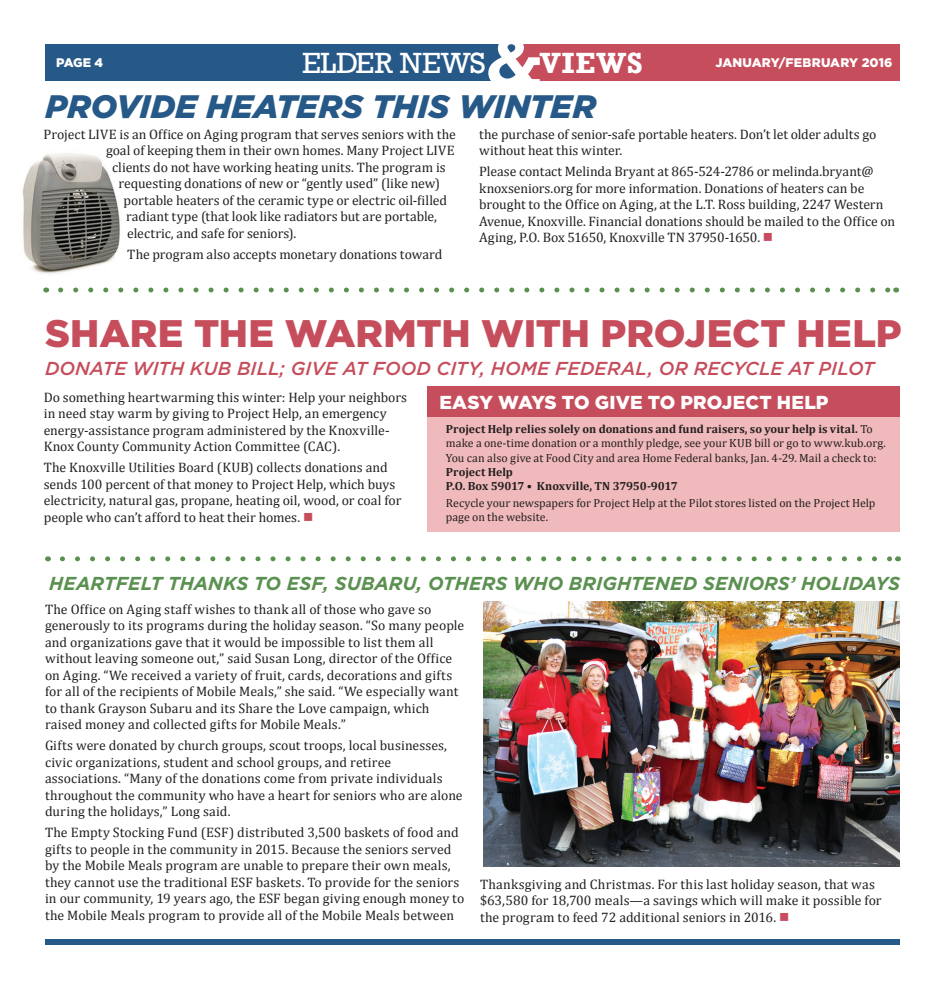
<style>
.page{position:relative;width:945px;height:990px;background:#fff}
.page>*{position:absolute;margin:0;border:0;box-sizing:border-box;transform-origin:0 0}
.Headline{font:900 38.38px "Gotham";color:#c64e5c}
.Headline-2{font:italic 900 32.5px "Gotham";color:#265988}
.t1{font:30px "Rockwell";letter-spacing:-.005em;color:#fff}
.t2{font:700 30px "Rockwell";letter-spacing:.03em;color:#fff}
.Headline-3{font:italic 700 18.75px "Gotham";color:#5b9150}
.Headline-4{font:italic 500 18.75px "Gotham";color:#c64e5c}
.Headline-5{font:900 18.75px "Gotham";color:#fff}
.Body_Copy{font:13.75px/16.5px "Cambria";color:#231f20}
.t3{font:900 12.5px "Gotham";letter-spacing:.01em;color:#fff}
.Contributor_Sponsor{font:11.88px/14.1px "Cambria";color:#231f20}
.s1{color:#c64e5c}
.s2{font-weight:700}
</style>
<div class="page">
<div style="left:45px;top:44px;width:471px;height:37px;background:#265988"></div>
<div style="left:516px;top:44px;width:384px;height:37px;background:#c64e5c"></div>
<svg style="left:488px;top:44px;width:52px;height:37px"></svg>
<div style="left:45px;top:939px;width:855px;height:6px;background:#265988"></div>
<svg style="left:61px;top:288px;width:827px;height:4px"></svg>
<svg style="left:62px;top:556px;width:828px;height:5px"></svg>
<div style="left:428px;top:417px;width:472px;height:115px;background:#f0b9bb"></div>
<div style="left:428px;top:386px;width:472px;height:31px;background:#c64e5c"></div>
<img style="left:22px;top:153px;width:98px;height:121px">
<img style="left:484px;top:601px;width:416px;height:265px">
<p class="t3" style="left:56px;top:55px;width:48px">PAGE 4</p>
<h3 class="t1" style="left:302px;top:45px;width:185px">ELDER NEWS</h3>
<h3 class="t2" style="left:540px;top:45px;width:105px">VIEWS</h3>
<p class="t3" style="left:715px;top:55px;width:179px">JANUARY/FEBRUARY 2016</p>
<p class="Headline-2" style="left:45px;top:87px;width:552px">PROVIDE HEATERS THIS WINTER</p>
<p class="Body_Copy" style="left:44px;top:126px;width:414px">Project LIVE is an Office on Aging program that serves seniors with the</p>
<p class="Body_Copy" style="left:106px;top:142px;width:350px">goal of keeping them in their own homes. Many Project LIVE</p>
<p class="Body_Copy" style="left:112px;top:159px;width:335px">clients do not have working heating units. The program is</p>
<p class="Body_Copy" style="left:119px;top:175px;width:323px">requesting donations of new or “gently used” (like new)</p>
<p class="Body_Copy" style="left:124px;top:192px;width:325px">portable heaters of the ceramic type or electric oil-filled</p>
<p class="Body_Copy" style="left:126px;top:208px;width:313px">radiant type (that look like radiators but are portable,</p>
<p class="Body_Copy" style="left:127px;top:225px;width:171px">electric, and safe for seniors).</p>
<p class="Body_Copy" style="left:127px;top:246px;width:317px">The program also accepts monetary donations toward</p>
<p class="Body_Copy" style="left:479px;top:126px;width:399px">the purchase of senior-safe portable heaters. Don’t let older adults go without heat this winter.</p>
<p class="Body_Copy" style="left:479px;top:163px;width:417px">Please contact Melinda Bryant at 865-524-2786 or melinda.bryant@ knoxseniors.org for more information. Donations of heaters can be brought to the Office on Aging, at the L.T. Ross building, 2247 Western Avenue, Knoxville. Financial donations should be mailed to the Office on Aging, P.O. Box 51650, Knoxville TN 37950-1650. <span class="s1">■</span></p>
<p class="Headline" style="left:45px;top:311px;width:858px">SHARE THE WARMTH WITH PROJECT HELP</p>
<p class="Headline-4" style="left:45px;top:357px;width:831px">DONATE WITH KUB BILL; GIVE AT FOOD CITY, HOME FEDERAL, OR RECYCLE AT PILOT</p>
<p class="Body_Copy" style="left:44px;top:389px;width:365px">Do something heartwarming this winter: Help your neighbors in need stay warm by giving to Project Help, an emergency energy-assistance program administered by the Knoxville-Knox County Community Action Committee (CAC).</p>
<p class="Body_Copy" style="left:44px;top:459px;width:359px">The Knoxville Utilities Board (KUB) collects donations and sends 100 percent of that money to Project Help, which buys electricity, natural gas, propane, heating oil, wood, or coal for people who can’t afford to heat their homes. <span class="s1">■</span></p>
<p class="Headline-5" style="left:439px;top:391px;width:391px">EASY WAYS TO GIVE TO PROJECT HELP</p>
<p class="Contributor_Sponsor" style="left:446px;top:422px;width:442px"><span class="s2">Project Help relies solely on donations and fund raisers, so your help is vital.</span> To make a one-time donation or a monthly pledge, see your KUB bill or go to www.kub.org.<br>You can also give at Food City and area Home Federal banks, Jan. 4-29. Mail a check to:<br><span class="s2">Project Help<br>P.O. Box 59017 • Knoxville, TN 37950-9017</span></p>
<p class="Contributor_Sponsor" style="left:446px;top:496px;width:431px">Recycle your newspapers for Project Help at the Pilot stores listed on the Project Help page on the website.</p>
<p class="Headline-3" style="left:49px;top:572px;width:852px">HEARTFELT THANKS TO ESF, SUBARU, OTHERS WHO BRIGHTENED SENIORS’ HOLIDAYS</p>
<p class="Body_Copy" style="left:45px;top:601px;width:421px">The Office on Aging staff wishes to thank all of those who gave so generously to its programs during the holiday season. “So many people and organizations gave that it would be impossible to list them all without leaving someone out,” said Susan Long, director of the Office on Aging. “We received a variety of fruit, cards, decorations and gifts for all of the recipients of Mobile Meals,” she said. “We especially want to thank Grayson Subaru and its Share the Love campaign, which raised money and collected gifts for Mobile Meals.”</p>
<p class="Body_Copy" style="left:45px;top:737px;width:419px">Gifts were donated by church groups, scout troops, local businesses, civic organizations, student and school groups, and retiree associations. “Many of the donations come from private individuals throughout the community who have a heart for seniors who are alone during the holidays,” Long said.</p>
<p class="Body_Copy" style="left:45px;top:824px;width:421px">The Empty Stocking Fund (ESF) distributed 3,500 baskets of food and gifts to people in the community in 2015. Because the seniors served by the Mobile Meals program are unable to prepare their own meals, they cannot use the traditional ESF baskets. To provide for the seniors in our community, 19 years ago, the ESF began giving enough money to the Mobile Meals program to provide all of the Mobile Meals between</p>
<p class="Body_Copy" style="left:480px;top:876px;width:403px">Thanksgiving and Christmas. For this last holiday season, that was $63,580 for 18,700 meals—a savings which will make it possible for the program to feed 72 additional seniors in 2016. <span class="s1">■</span></p>
</div>
